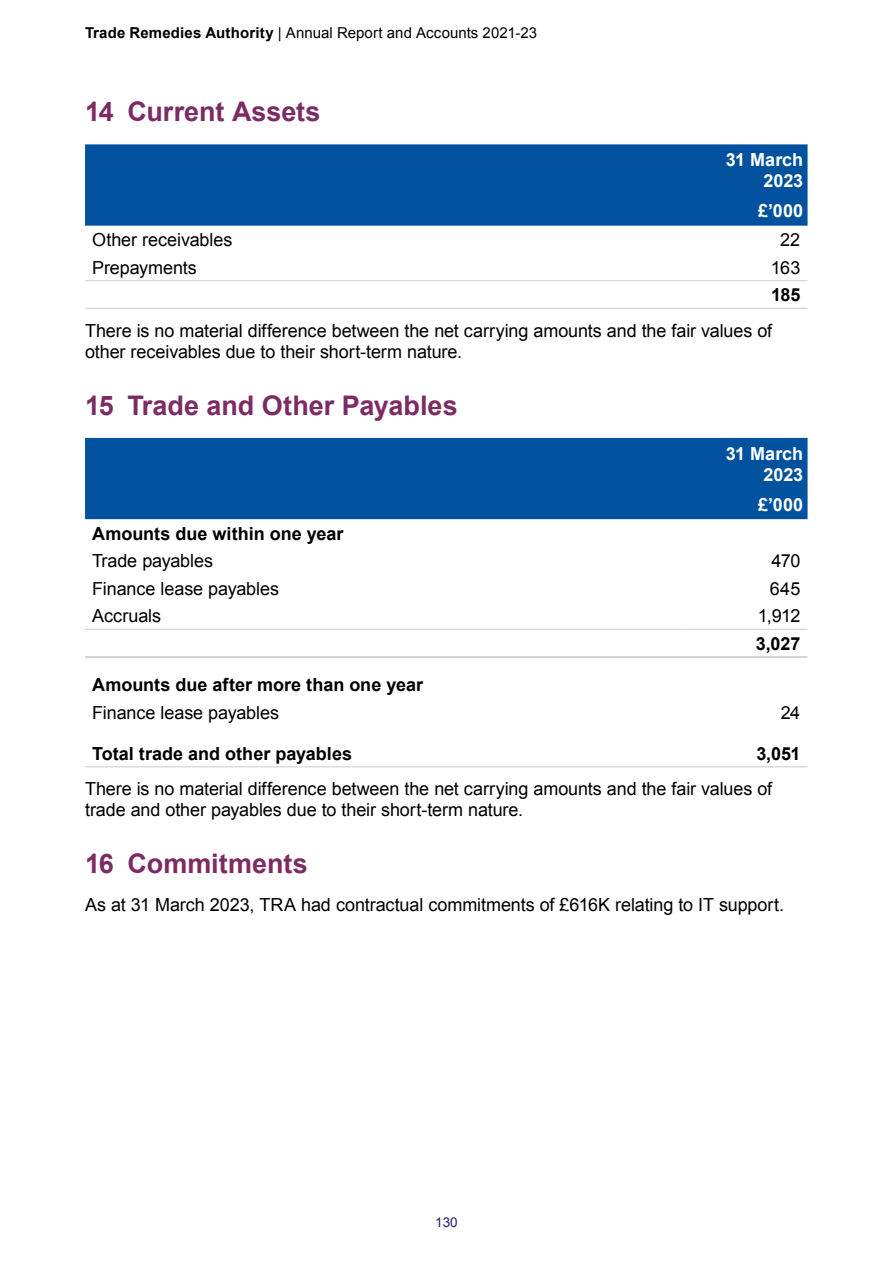
<style>
.page{position:relative;width:893px;height:1263px;background:#fff}
.page>*{position:absolute;margin:0;border:0;box-sizing:border-box;transform-origin:0 0}
.Heading_3_Financial{font:700 27px "Arial";color:#7c2c62}
.Body_Copy{font:18px/21px "Arial";letter-spacing:-.005em;color:#000}
.Table_Body{font:18px "Arial";letter-spacing:-.005em;color:#000}
.Table_body_bold{font:700 18px "Arial";color:#000}
.Table_Header_Bold_white{font:700 18px/21px "Arial";color:#fff;text-align:right}
.t1{font:15px "Arial";letter-spacing:.005em;color:#000}
.t2{font:13.5px "Arial";color:#271c6e}
.s1{font-weight:700}
</style>
<div class="page">
<div style="left:85px;top:144px;width:722px;height:82px;background:#00529f"></div>
<hr style="left:85px;top:280px;width:595px;height:1px;background:#d2d3d2">
<hr style="left:680px;top:280px;width:127px;height:1px;background:#d2d3d2">
<hr style="left:85px;top:308px;width:595px;height:1px;background:#d2d3d2">
<hr style="left:680px;top:308px;width:127px;height:1px;background:#d2d3d2">
<div style="left:85px;top:438px;width:722px;height:81px;background:#00529f"></div>
<hr style="left:85px;top:766px;width:595px;height:1px;background:#d2d3d2">
<hr style="left:680px;top:766px;width:127px;height:1px;background:#d2d3d2">
<hr style="left:85px;top:629px;width:595px;height:1px;background:#d2d3d2">
<hr style="left:680px;top:629px;width:127px;height:1px;background:#d2d3d2">
<hr style="left:85px;top:656px;width:595px;height:2px;background:#d2d3d2">
<hr style="left:680px;top:656px;width:127px;height:2px;background:#d2d3d2">
<p class="t1" style="left:85px;top:22px;width:454px"><span class="s1">Trade Remedies Authority</span> | Annual Report and Accounts 2021-23</p>
<h3 class="Heading_3_Financial" style="left:85px;top:94px;width:237px">14 Current Assets</h3>
<p class="Table_Header_Bold_white" style="left:726px;top:150px;width:79px">31 March<br>2023</p>
<p class="Table_Header_Bold_white" style="left:758px;top:201px;width:47px">£’000</p>
<p class="Table_Body" style="left:92px;top:228px;width:142px">Other receivables</p>
<p class="Table_Body" style="left:780px;top:228px;width:22px">22</p>
<p class="Table_Body" style="left:92px;top:255px;width:106px">Prepayments</p>
<p class="Table_Body" style="left:771px;top:255px;width:31px">163</p>
<p class="Table_body_bold" style="left:771px;top:283px;width:31px">185</p>
<p class="Body_Copy" style="left:85px;top:320px;width:689px">There is no material difference between the net carrying amounts and the fair values of other receivables due to their short-term nature.</p>
<h3 class="Heading_3_Financial" style="left:85px;top:388px;width:374px">15 Trade and Other Payables</h3>
<p class="Table_Header_Bold_white" style="left:726px;top:443px;width:79px">31 March<br>2023</p>
<p class="Table_Header_Bold_white" style="left:758px;top:494px;width:47px">£’000</p>
<p class="Table_body_bold" style="left:92px;top:521px;width:253px">Amounts due within one year</p>
<p class="Table_Body" style="left:92px;top:549px;width:122px">Trade payables</p>
<p class="Table_Body" style="left:772px;top:549px;width:30px">470</p>
<p class="Table_Body" style="left:92px;top:576px;width:188px">Finance lease payables</p>
<p class="Table_Body" style="left:770px;top:576px;width:32px">645</p>
<p class="Table_Body" style="left:92px;top:604px;width:70px">Accruals</p>
<p class="Table_Body" style="left:758px;top:604px;width:44px">1,912</p>
<p class="Table_body_bold" style="left:756px;top:631px;width:46px">3,027</p>
<p class="Table_body_bold" style="left:92px;top:673px;width:332px">Amounts due after more than one year</p>
<p class="Table_Body" style="left:92px;top:701px;width:188px">Finance lease payables</p>
<p class="Table_Body" style="left:781px;top:701px;width:21px">24</p>
<p class="Table_body_bold" style="left:92px;top:741px;width:261px">Total trade and other payables</p>
<p class="Table_body_bold" style="left:756px;top:741px;width:46px">3,051</p>
<p class="Body_Copy" style="left:85px;top:778px;width:689px">There is no material difference between the net carrying amounts and the fair values of trade and other payables due to their short-term nature.</p>
<h3 class="Heading_3_Financial" style="left:85px;top:846px;width:224px">16 Commitments</h3>
<p class="Body_Copy" style="left:85px;top:895px;width:701px">As at 31 March 2023, TRA had contractual commitments of £616K relating to IT support.</p>
<p class="t2" style="left:435px;top:1213px;width:24px">130</p>
</div>
